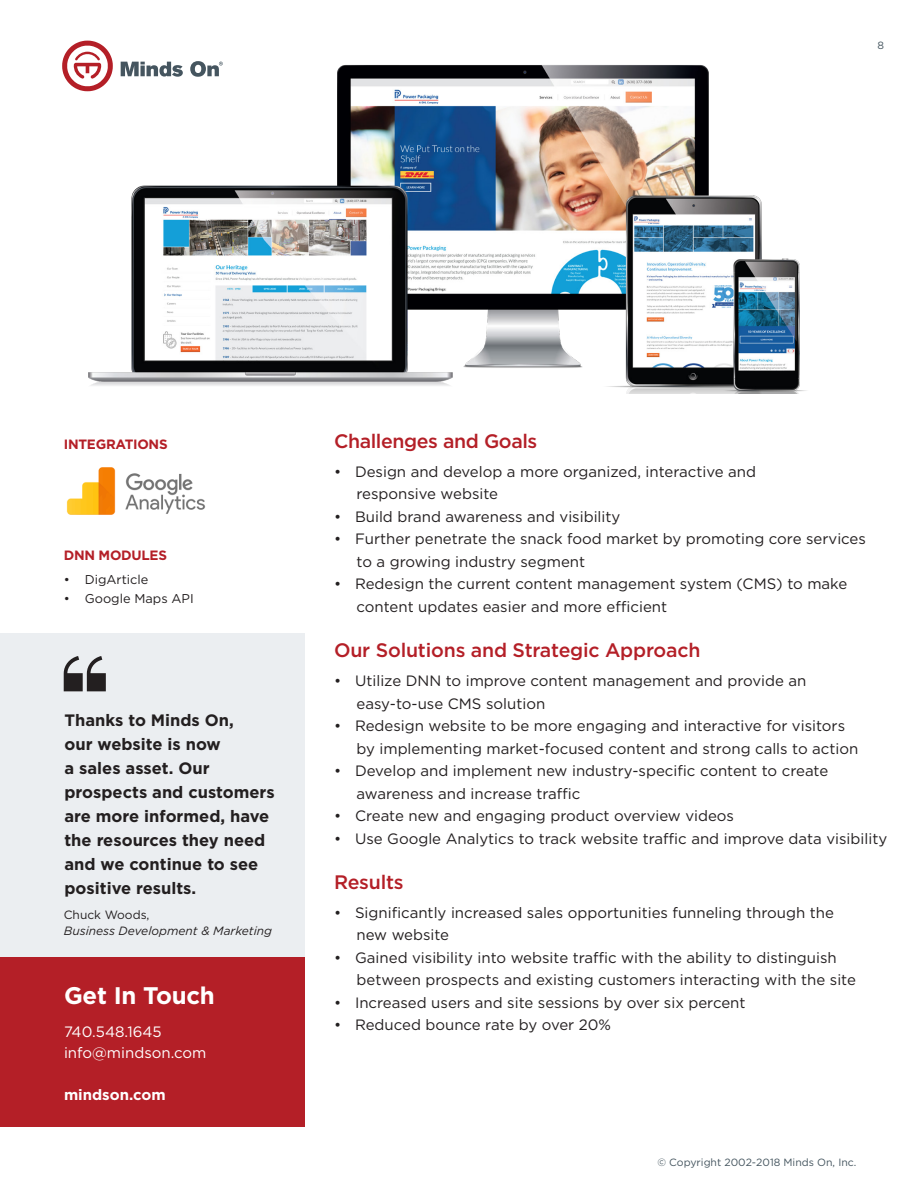
<style>
.page{position:relative;width:918px;height:1188px;background:#fff}
.page>*{position:absolute;margin:0;border:0;box-sizing:border-box;transform-origin:0 0}
.Body_Text{font:700 24px "Gotham";letter-spacing:-.01em;color:#fff}
.Body_Text-2{font:500 19.5px "Gotham";letter-spacing:-.01em;color:#b41f27}
.Quotes{font:700 16.5px/24px "Gotham";color:#231f20}
.t1{font:15px/22.5px "Gotham";color:#231f20}
.Caption___Footer{font:15px "Gotham";color:#fff}
.Caption___Footer-2{font:700 15px "Gotham";color:#fff}
.Body_Text-3{font:700 13.5px "Gotham";letter-spacing:-.02em;color:#b41f27}
.t2{font:12.75px "Gotham";color:#231f20}
.Caption___Footer-3{font:italic 12px/16.5px "Gotham";color:#231f20}
.t3{font:10.5px "Gotham";color:#45555f}
.s1{font-style:normal}
</style>
<div class="page">
<img style="left:62px;top:40px;width:745px;height:354px">
<div style="left:0;top:956px;width:305px;height:171px;background:#b41f27"></div>
<img style="left:66px;top:467px;width:140px;height:48px">
<div style="left:0;top:633px;width:305px;height:324px;background:#ebeef1"></div>
<svg style="left:64px;top:656px;width:42px;height:35px"></svg>
<p class="t3" style="left:877px;top:39px;width:8px">8</p>
<p class="Body_Text-3" style="left:64px;top:435px;width:105px">INTEGRATIONS</p>
<p class="Body_Text-3" style="left:64px;top:546px;width:105px">DNN MODULES</p>
<p class="t2" style="left:64px;top:571px;width:86px">• DigArticle</p>
<p class="t2" style="left:64px;top:590px;width:132px">• Google Maps API</p>
<p class="Quotes" style="left:64px;top:708px;width:212px">Thanks to Minds On,<br>our website is now<br>a sales asset. Our prospects and customers are more informed, have the resources they need and we continue to see positive results.</p>
<p class="Caption___Footer-3" style="left:64px;top:906px;width:210px"><span class="s1">Chuck Woods,<br></span>Business Development &amp; Marketing</p>
<p class="Body_Text" style="left:64px;top:979px;width:152px">Get In Touch</p>
<p class="Caption___Footer" style="left:64px;top:1022px;width:99px">740.548.1645</p>
<p class="Caption___Footer" style="left:64px;top:1043px;width:144px">info@mindson.com</p>
<p class="Caption___Footer-2" style="left:64px;top:1084px;width:103px">mindson.com</p>
<p class="Body_Text-2" style="left:334px;top:428px;width:205px">Challenges and Goals</p>
<p class="t1" style="left:357px;top:460px;width:401px;text-indent:-22px">• Design and develop a more organized, interactive and responsive website</p>
<p class="t1" style="left:334px;top:505px;width:288px">• Build brand awareness and visibility</p>
<p class="t1" style="left:357px;top:527px;width:511px;text-indent:-22px">• Further penetrate the snack food market by promoting core services to a growing industry segment</p>
<p class="t1" style="left:357px;top:572px;width:492px;text-indent:-22px">• Redesign the current content management system (CMS) to make content updates easier and more efficient</p>
<p class="Body_Text-2" style="left:334px;top:637px;width:368px">Our Solutions and Strategic Approach</p>
<p class="t1" style="left:357px;top:669px;width:451px;text-indent:-22px">• Utilize DNN to improve content management and provide an easy-to-use CMS solution</p>
<p class="t1" style="left:357px;top:714px;width:503px;text-indent:-22px">• Redesign website to be more engaging and interactive for visitors by implementing market-focused content and strong calls to action</p>
<p class="t1" style="left:357px;top:759px;width:473px;text-indent:-22px">• Develop and implement new industry-specific content to create awareness and increase traffic</p>
<p class="t1" style="left:334px;top:804px;width:402px">• Create new and engaging product overview videos</p>
<p class="t1" style="left:334px;top:827px;width:555px">• Use Google Analytics to track website traffic and improve data visibility</p>
<p class="Body_Text-2" style="left:334px;top:869px;width:71px">Results</p>
<p class="t1" style="left:357px;top:901px;width:479px;text-indent:-22px">• Significantly increased sales opportunities funneling through the new website</p>
<p class="t1" style="left:357px;top:946px;width:501px;text-indent:-22px">• Gained visibility into website traffic with the ability to distinguish between prospects and existing customers interacting with the site</p>
<p class="t1" style="left:334px;top:991px;width:413px">• Increased users and site sessions by over six percent</p>
<p class="t1" style="left:334px;top:1013px;width:279px">• Reduced bounce rate by over 20%</p>
<p class="t3" style="left:657px;top:1156px;width:200px">© Copyright 2002-2018 Minds On, Inc.</p>
</div>
